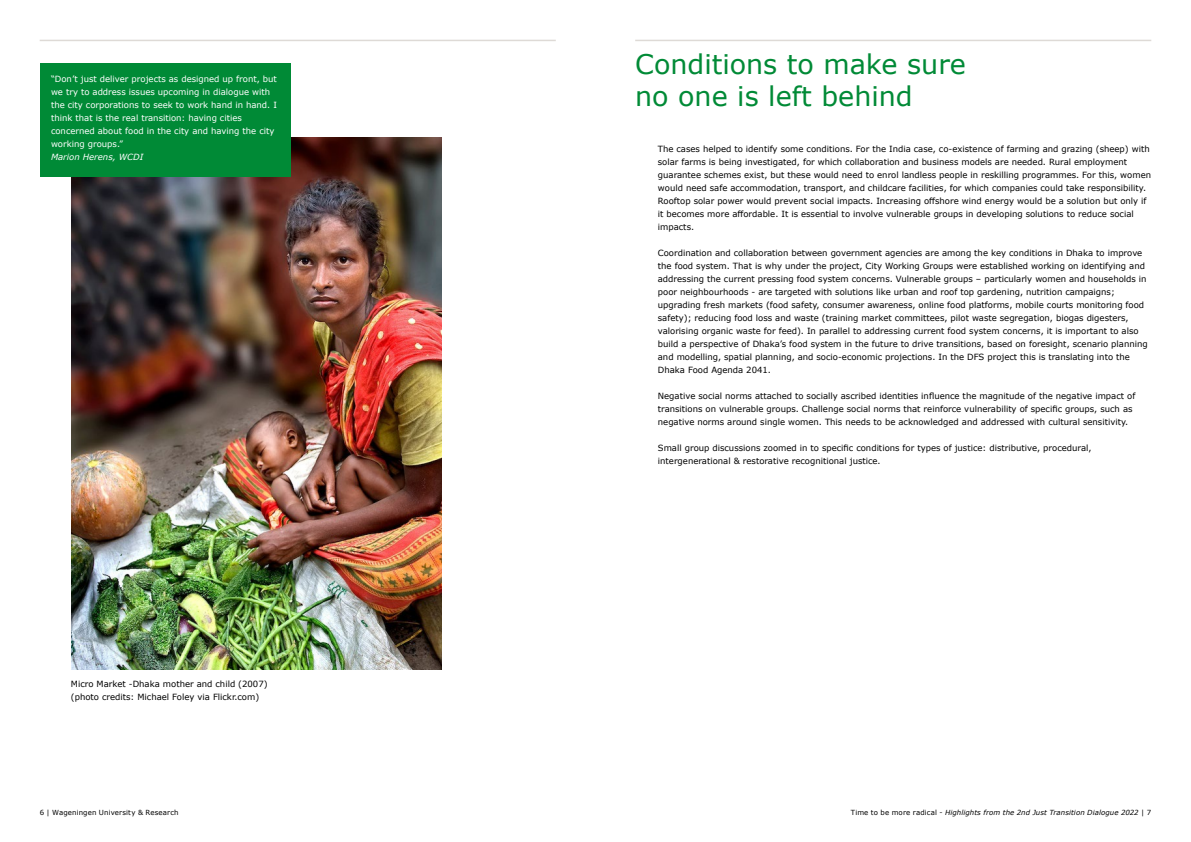
<style>
.page{position:relative;width:1191px;height:842px;background:#fff}
.page>*{position:absolute;margin:0;border:0;box-sizing:border-box;transform-origin:0 0}
.t1{font:27px/32.5px "Verdana";color:#008a36}
.t2{font:8.5px/13px "Verdana";color:#000}
.t3{font:8.5px/13px "Verdana";color:#fff}
.t4{font:italic 8.5px "Verdana";color:#fff}
.t5{font:italic 7px "Verdana";letter-spacing:.015em;color:#000}
.t6{font:7px "Verdana";letter-spacing:.015em;color:#000}
.s1{font-style:normal}
</style>
<div class="page">
<img style="left:72px;top:137px;width:370px;height:532px">
<div style="left:40px;top:64px;width:250px;height:113px;background:#008a36"></div>
<hr style="left:40px;top:40px;width:516px;height:1px;background:#dedad6">
<hr style="left:635px;top:40px;width:516px;height:1px;background:#dedad6">
<p class="t3" style="left:51px;top:72px;width:227px">“Don’t just deliver projects as designed up front, but we try to address issues upcoming in dialogue with the city corporations to seek to work hand in hand. I think that is the real transition: having cities concerned about food in the city and having the city working groups.”</p>
<p class="t4" style="left:51px;top:151px;width:94px">Marion Herens, WCDI</p>
<p class="t2" style="left:71px;top:677px;width:198px">Micro Market -Dhaka mother and child (2007) (photo credits: Michael Foley via Flickr.com)</p>
<h1 class="t1" style="left:635px;top:47px;width:332px">Conditions to make sure no one is left behind</h1>
<p class="t2" style="left:658px;top:142px;width:495px">The cases helped to identify some conditions. For the India case, co-existence of farming and grazing (sheep) with solar farms is being investigated, for which collaboration and business models are needed. Rural employment guarantee schemes exist, but these would need to enrol landless people in reskilling programmes. For this, women would need safe accommodation, transport, and childcare facilities, for which companies could take responsibility.<br>Rooftop solar power would prevent social impacts. Increasing offshore wind energy would be a solution but only if it becomes more affordable. It is essential to involve vulnerable groups in developing solutions to reduce social impacts.</p>
<p class="t2" style="left:658px;top:246px;width:491px">Coordination and collaboration between government agencies are among the key conditions in Dhaka to improve the food system. That is why under the project, City Working Groups were established working on identifying and addressing the current pressing food system concerns. Vulnerable groups – particularly women and households in poor neighbourhoods - are targeted with solutions like urban and roof top gardening, nutrition campaigns; upgrading fresh markets (food safety, consumer awareness, online food platforms, mobile courts monitoring food safety); reducing food loss and waste (training market committees, pilot waste segregation, biogas digesters, valorising organic waste for feed). In parallel to addressing current food system concerns, it is important to also build a perspective of Dhaka’s food system in the future to drive transitions, based on foresight, scenario planning and modelling, spatial planning, and socio-economic projections. In the DFS project this is translating into the Dhaka Food Agenda 2041.</p>
<p class="t2" style="left:658px;top:389px;width:479px">Negative social norms attached to socially ascribed identities influence the magnitude of the negative impact of transitions on vulnerable groups. Challenge social norms that reinforce vulnerability of specific groups, such as negative norms around single women. This needs to be acknowledged and addressed with cultural sensitivity.</p>
<p class="t2" style="left:658px;top:441px;width:435px">Small group discussions zoomed in to specific conditions for types of justice: distributive, procedural, intergenerational &amp; restorative recognitional justice.</p>
<p class="t6" style="left:40px;top:807px;width:141px">6 | Wageningen University &amp; Research</p>
<p class="t5" style="left:851px;top:807px;width:302px"><span class="s1">Time to be more radical -</span> Highlights from the 2nd Just Transition Dialogue 2022 <span class="s1">| 7</span></p>
</div>
